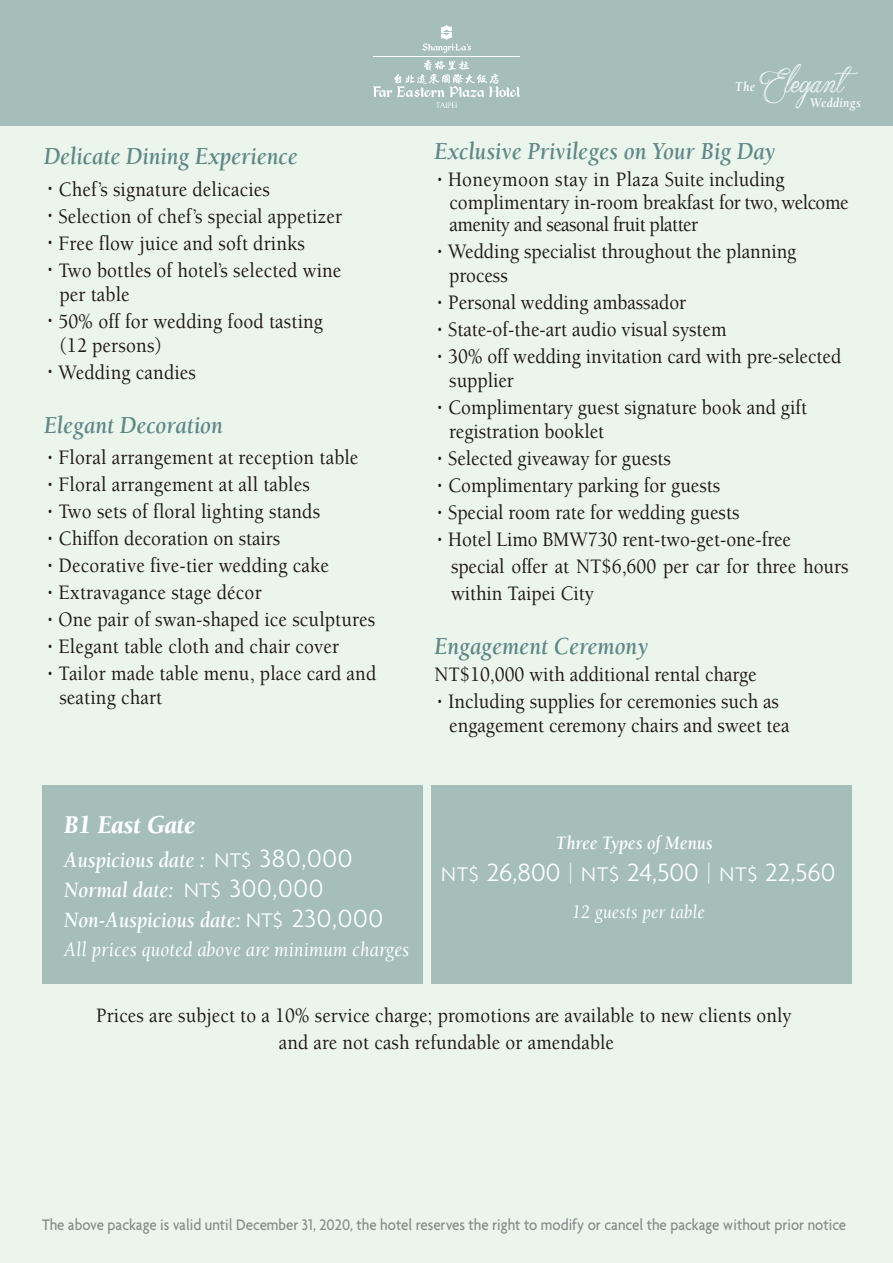
<style>
.page{position:relative;width:893px;height:1263px;background:#ebf5ec}
.page>*{position:absolute;margin:0;border:0;box-sizing:border-box;transform-origin:0 0}
.t1{font:40.65px "Qaskin White Personal Use";letter-spacing:.005em;color:#fff;scale:.9 1}
.t2{font:300 27px "Agenda";color:#fff}
.t3{font:italic 900 26.25px "Berkeley";color:#fff;scale:.9 1}
.t4{font:italic 700 25.05px "Berkeley";color:#5f8888;scale:.9 1}
.t5{font:italic 700 22.5px/30px "Berkeley";color:#fff;scale:.9 1}
.t6{font:500 21.15px/24px "Berkeley";color:#221815;scale:.9 1}
.t7{font:500 21px/27px "Berkeley";letter-spacing:.01em;color:#221815;text-align:center;scale:.9 1}
.t8{font:italic 21px "Berkeley";letter-spacing:.01em;color:#fff;scale:.9 1}
.t9{font:italic 700 19.5px "Berkeley";color:#fff;scale:.9 1}
.t10{font:italic 19.5px "Berkeley";letter-spacing:.01em;color:#fff;scale:.9 1}
.t11{font:500 16.5px "Agenda";color:#898989;scale:.9 1}
.t12{font:italic 700 13.8px "Berkeley";color:#fff;scale:.9 1}
.t13{font:italic 700 13.5px "Berkeley";letter-spacing:.025em;color:#fff;scale:.9 1}
.s1{font-family:"Agenda";font-weight:300;font-style:normal;font-size:21.45px}
.s2{font-family:"Agenda";font-weight:300;font-style:normal;font-size:27px}
.s3{font-size:21.45px}
.s4{font-family:"Adobe Ming Std";font-size:21px}
</style>
<div class="page">
<div style="left:0;top:0;width:893px;height:126px;background:#a5beba"></div>
<svg style="left:422px;top:25px;width:49px;height:28px"></svg>
<hr style="left:373px;top:56px;width:147px;height:1px;background:#fff">
<svg style="left:373px;top:60px;width:147px;height:48px"></svg>
<div style="left:42px;top:784px;width:381px;height:199px;background:#a5beba"></div>
<div style="left:432px;top:784px;width:420px;height:199px;background:#a5beba"></div>
<p class="t4" style="left:44px;top:143px;width:283px">Delicate Dining Experience</p>
<p class="t6" style="left:48px;top:178px;width:248px"><sup>●</sup> Chef’s signature delicacies</p>
<p class="t6" style="left:48px;top:205px;width:328px"><sup>●</sup> Selection of chef’s special appetizer</p>
<p class="t6" style="left:48px;top:232px;width:287px"><sup>●</sup> Free flow juice and soft drinks</p>
<p class="t6" style="left:59px;top:259px;width:315px;text-indent:-11px"><sup>●</sup> Two bottles of hotel’s selected wine per table</p>
<p class="t6" style="left:59px;top:310px;width:295px;text-indent:-11px"><sup>●</sup> 50% off for wedding food tasting (12 persons)</p>
<p class="t6" style="left:48px;top:361px;width:165px"><sup>●</sup> Wedding candies</p>
<p class="t4" style="left:44px;top:412px;width:200px">Elegant Decoration</p>
<p class="t6" style="left:48px;top:446px;width:346px"><sup>●</sup> Floral arrangement at reception table</p>
<p class="t6" style="left:48px;top:473px;width:292px"><sup>●</sup> Floral arrangement at all tables</p>
<p class="t6" style="left:48px;top:500px;width:303px"><sup>●</sup> Two sets of floral lighting stands</p>
<p class="t6" style="left:48px;top:527px;width:259px"><sup>●</sup> Chiffon decoration on stairs</p>
<p class="t6" style="left:48px;top:554px;width:313px"><sup>●</sup> Decorative five-tier wedding cake</p>
<p class="t6" style="left:48px;top:581px;width:238px"><sup>●</sup> Extravagance stage décor</p>
<p class="t6" style="left:48px;top:608px;width:364px"><sup>●</sup> One pair of swan-shaped ice sculptures</p>
<p class="t6" style="left:48px;top:635px;width:325px"><sup>●</sup> Elegant table cloth and chair cover</p>
<p class="t6" style="left:59px;top:662px;width:354px;text-indent:-11px"><sup>●</sup> Tailor made table menu, place card and seating chart</p>
<h1 class="t1" style="left:760px;top:58px;width:96px">Elegant</h1>
<p class="t12" style="left:735px;top:80px;width:24px">The</p>
<p class="t13" style="left:810px;top:95px;width:58px">Weddings</p>
<p class="t4" style="left:434px;top:138px;width:380px">Exclusive Privileges on Your Big Day</p>
<p class="t6" style="left:449px;top:169px;width:445px;line-height:22.5px;text-indent:-11px"><sup>●</sup> Honeymoon stay in Plaza Suite including complimentary in-room breakfast for two, welcome amenity and seasonal fruit platter</p>
<p class="t6" style="left:449px;top:240px;width:387px;text-indent:-11px"><sup>●</sup> Wedding specialist throughout the planning process</p>
<p class="t6" style="left:438px;top:291px;width:277px"><sup>●</sup> Personal wedding ambassador</p>
<p class="t6" style="left:438px;top:318px;width:322px"><sup>●</sup> State-of-the-art audio visual system</p>
<p class="t6" style="left:449px;top:345px;width:437px;text-indent:-11px"><sup>●</sup> 30% off wedding invitation card with pre-selected supplier</p>
<p class="t6" style="left:449px;top:396px;width:399px;text-indent:-11px"><sup>●</sup> Complimentary guest signature book and gift registration booklet</p>
<p class="t6" style="left:438px;top:447px;width:260px"><sup>●</sup> Selected giveaway for guests</p>
<p class="t6" style="left:438px;top:474px;width:315px"><sup>●</sup> Complimentary parking for guests</p>
<p class="t6" style="left:438px;top:501px;width:336px"><sup>●</sup> Special room rate for wedding guests</p>
<p class="t6" style="left:451px;top:527px;width:443px;line-height:27px;text-indent:-13px"><sup>●</sup> Hotel Limo BMW730 rent-two-get-one-free special offer at NT$6,600 per car for three hours within Taipei City</p>
<p class="t4" style="left:434px;top:633px;width:239px">Engagement Ceremony</p>
<p class="t6" style="left:434px;top:663px;width:359px">NT$10,000 with additional rental charge</p>
<p class="t6" style="left:438px;top:690px;width:392px;text-align:center"><sup>●</sup> Including supplies for ceremonies such as engagement ceremony chairs and sweet tea</p>
<p class="t3" style="left:64px;top:811px;width:147px">B1 East Gate</p>
<p class="t5" style="left:64px;top:846px;width:356px">Auspicious date : <span class="s1">NT$</span> <span class="s2">380,000<br></span>Normal date: <span class="s1">NT$</span> <span class="s2">300,000<br></span>Non-Auspicious date: <span class="s1">NT$</span> <span class="s2">230,000</span></p>
<p class="t8" style="left:64px;top:938px;width:385px">All prices quoted above are minimum charges</p>
<p class="t9" style="left:556px;top:833px;width:176px">Three Types of Menus</p>
<p class="t2" style="left:441px;top:856px;width:396px"><span class="s3">NT$</span> 26,800<span class="s4">│</span><span class="s3">NT$</span> 24,500<span class="s4">│</span><span class="s3">NT$</span> 22,560</p>
<p class="t10" style="left:572px;top:902px;width:148px">12 guests per table</p>
<p class="t7" style="left:96px;top:1002px;width:774px">Prices are subject to a 10% service charge; promotions are available to new clients only and are not cash refundable or amendable</p>
<p class="t11" style="left:42px;top:1215px;width:895px">The above package is valid until December 31, 2020, the hotel reserves the right to modify or cancel the package without prior notice</p>
</div>
